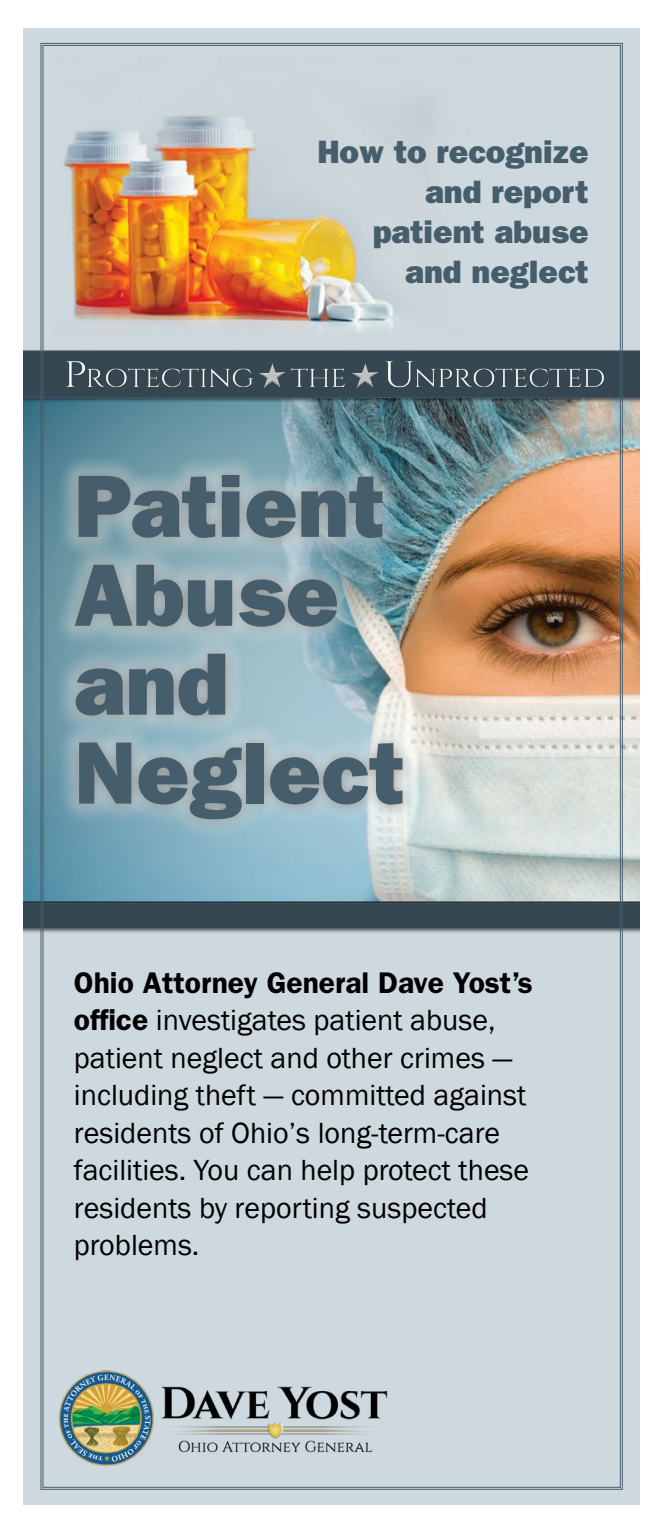
<style>
.page{position:relative;width:661px;height:1530px;background:#fff}
.page>*{position:absolute;margin:0;border:0;box-sizing:border-box;transform-origin:0 0}
.t1{font:89px/89px "ITC Franklin Gothic Std Hvy";color:#465d6b}
.t2{font:32.5px/40px "ITC Franklin Gothic Std Hvy";color:#465d6b;text-align:right}
.t3{font:30px/37.5px "Franklin Gothic";color:#000}
.s1{font-family:"ITC Franklin Gothic Std";font-weight:600}
</style>
<div class="page">
<img style="left:23px;top:29px;width:616px;height:1476px">
<img style="left:41px;top:43px;width:581px;height:1447px">
<img style="left:47px;top:338px;width:569px;height:67px">
<div style="left:54px;top:453px;width:370px;height:387px;background:#fff;opacity:.48"></div>
<img style="left:45px;top:1362px;width:355px;height:112px">
<p class="t2" style="left:317px;top:132px;width:273px">How to recognize and report patient abuse and neglect</p>
<h1 class="t1" style="left:74px;top:462px;width:332px">Patient<br>Abuse and<br>Neglect</h1>
<p class="t3" style="left:74px;top:964px;width:460px"><span class="s1">Ohio Attorney General Dave Yost’s office</span> investigates patient abuse, patient neglect and other crimes — including theft — committed against residents of Ohio’s long-term-care facilities. You can help protect these residents by reporting suspected problems.</p>
</div>
